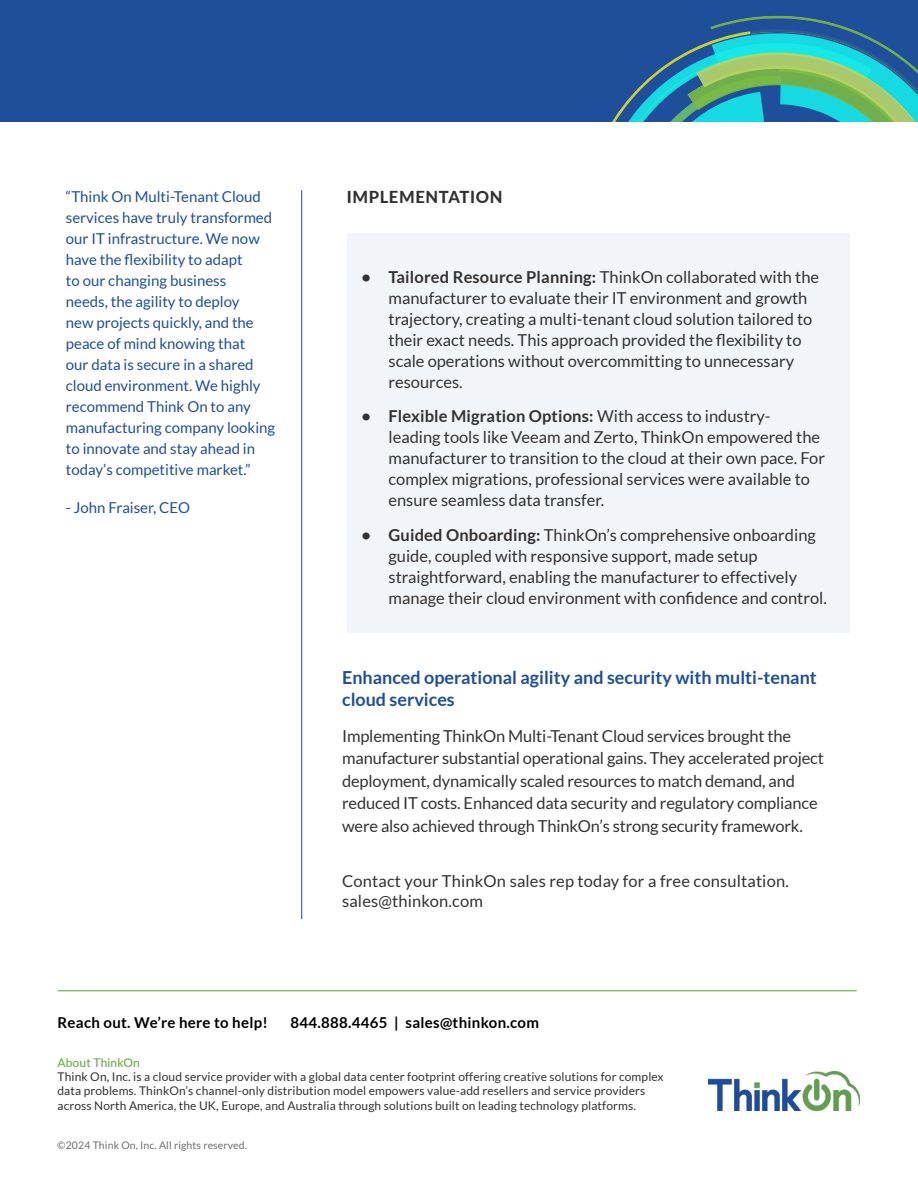
<style>
.page{position:relative;width:918px;height:1188px;background:#fff}
.page>*{position:absolute;margin:0;border:0;box-sizing:border-box;transform-origin:0 0}
.t1{font:700 18px/21.6px "Lato";color:#1f4e9a}
.t2{font:16.5px/21px "Lato";color:#343132}
.t3{font:800 16.5px "Lato";letter-spacing:.04em;color:#343132}
.t4{font:15px/21px "Lato";color:#1f4e9a}
.t5{font:700 15px "Lato";letter-spacing:.02em;color:#000}
.t6{font:12px/14.4px "Lato";letter-spacing:.01em;color:#343132}
.t7{font:10.5px "Lato";letter-spacing:.01em;color:#706e6e}
.s1{font-weight:700}
.s2{font-weight:500;color:#67ad45}
</style>
<div class="page">
<div style="left:0;top:0;width:918px;height:122px;background:#1f4e9a"></div>
<svg style="left:612px;top:16px;width:306px;height:106px"></svg>
<hr style="left:301px;top:190px;width:1px;height:729px;background:#1f4e9a">
<div style="left:347px;top:233px;width:503px;height:400px;background:#f1f4f9"></div>
<hr style="left:57px;top:990px;width:800px;height:1px;background:#67ad45">
<img style="left:708px;top:1072px;width:151px;height:38px">
<p class="t4" style="left:66px;top:186px;width:211px">“Think On Multi-Tenant Cloud services have truly transformed our IT infrastructure. We now have the flexibility to adapt<br>to our changing business<br>needs, the agility to deploy<br>new projects quickly, and the peace of mind knowing that<br>our data is secure in a shared cloud environment. We highly recommend Think On to any manufacturing company looking to innovate and stay ahead in today’s competitive market.”</p>
<p class="t4" style="left:66px;top:497px;width:126px">- John Fraiser, CEO</p>
<p class="t3" style="left:347px;top:185px;width:157px">IMPLEMENTATION</p>
<p class="t2" style="left:389px;top:266px;width:432px;text-indent:-27px"><span class="s1">• Tailored Resource Planning:</span> ThinkOn collaborated with the manufacturer to evaluate their IT environment and growth trajectory, creating a multi-tenant cloud solution tailored to their exact needs. This approach provided the flexibility to scale operations without overcommitting to unnecessary resources.</p>
<p class="t2" style="left:389px;top:406px;width:438px;text-indent:-27px"><span class="s1">• Flexible Migration Options:</span> With access to industry&shy;leading tools like Veeam and Zerto, ThinkOn empowered the manufacturer to transition to the cloud at their own pace. For complex migrations, professional services were available to ensure seamless data transfer.</p>
<p class="t2" style="left:389px;top:524px;width:440px;text-indent:-27px"><span class="s1">• Guided Onboarding:</span> ThinkOn’s comprehensive onboarding guide, coupled with responsive support, made setup straightforward, enabling the manufacturer to effectively manage their cloud environment with confidence and control.</p>
<p class="t1" style="left:342px;top:666px;width:476px">Enhanced operational agility and security with multi-tenant cloud services</p>
<p class="t2" style="left:342px;top:724px;width:483px;line-height:22.5px">Implementing ThinkOn Multi-Tenant Cloud services brought the manufacturer substantial operational gains. They accelerated project deployment, dynamically scaled resources to match demand, and reduced IT costs. Enhanced data security and regulatory compliance were also achieved through ThinkOn’s strong security framework.</p>
<p class="t2" style="left:342px;top:871px;width:448px;line-height:19.8px">Contact your ThinkOn sales rep today for a free consultation. sales@thinkon.com</p>
<p class="t5" style="left:57px;top:1014px;width:212px">Reach out. We’re here to help!</p>
<p class="t5" style="left:291px;top:1014px;width:250px">844.888.4465 | sales@thinkon.com</p>
<p class="t6" style="left:57px;top:1055px;width:608px"><span class="s2">About ThinkOn<br></span>Think On, Inc. is a cloud service provider with a global data center footprint offering creative solutions for complex data problems. ThinkOn’s channel-only distribution model empowers value-add resellers and service providers across North America, the UK, Europe, and Australia through solutions built on leading technology platforms.</p>
<p class="t7" style="left:57px;top:1139px;width:191px">©2024 Think On, Inc. All rights reserved.</p>
</div>
